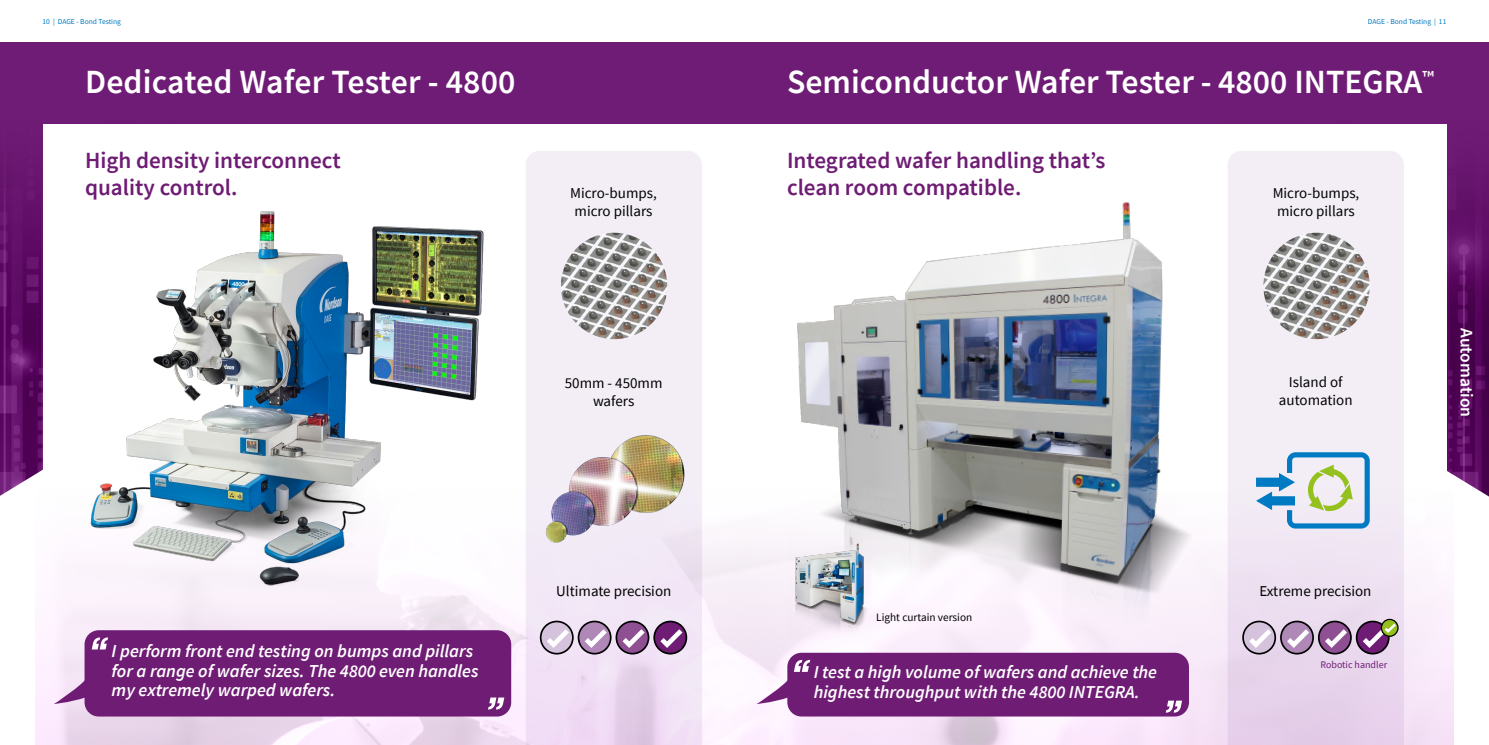
<style>
.page{position:relative;width:1489px;height:745px;background:#fff}
.page>*{position:absolute;margin:0;border:0;box-sizing:border-box;transform-origin:0 0}
.t1{font:600 33.75px "Source Sans Pro";color:#fff}
.t2{font:600 23.12px/26.5px "Source Sans Pro";color:#6f1c75}
.t3{font:italic 600 18.12px/19.8px "Source Sans Pro";color:#fff}
.t4{font:600 17.5px "Source Sans Pro";color:#fff}
.t5{font:15px/18px "Source Sans Pro";color:#000}
.t6{font:11.25px "Source Sans Pro";color:#000}
.t7{font:10px "Source Sans Pro";color:#6f1c75}
.t8{font:7.5px "Source Sans Pro";color:#007ac2}
</style>
<div class="page">
<img style="left:0;top:43px;width:1488px;height:426px">
<div style="left:43px;top:124px;width:1403px;height:620px;background:#fff"></div>
<svg style="left:1447px;top:469px;width:41px;height:275px"></svg>
<svg style="left:35px;top:655px;width:1px;height:89px"></svg>
<img style="left:36px;top:486px;width:1417px;height:258px">
<img style="left:0;top:136px;width:525px;height:519px">
<img style="left:759px;top:202px;width:462px;height:440px">
<svg style="left:525px;top:151px;width:177px;height:593px;background:#f1e8f4"></svg>
<svg style="left:1227px;top:151px;width:176px;height:593px;background:#eee5f2"></svg>
<div style="left:85px;top:629px;width:426px;height:87px;background:#6f1c75;border-radius:14px"></div>
<div style="left:787px;top:652px;width:401px;height:64px;background:#6f1c75;border-radius:14px"></div>
<img style="left:787px;top:531px;width:84px;height:107px">
<img style="left:561px;top:232px;width:106px;height:107px;border-radius:53px">
<img style="left:1263px;top:232px;width:106px;height:107px;border-radius:53px">
<svg style="left:54px;top:637px;width:54px;height:66px"></svg>
<svg style="left:488px;top:697px;width:16px;height:12px"></svg>
<svg style="left:756px;top:651px;width:62px;height:52px"></svg>
<svg style="left:1166px;top:700px;width:15px;height:12px"></svg>
<img style="left:543px;top:432px;width:141px;height:116px">
<svg style="left:1255px;top:452px;width:114px;height:76px;background:#b5cfd8"></svg>
<svg style="left:1280px;top:621px;width:32px;height:32px"></svg>
<div style="left:1279px;top:620px;width:34px;height:34px;border:2px solid #000;border-radius:50%"></div>
<svg style="left:578px;top:621px;width:32px;height:32px"></svg>
<div style="left:577px;top:620px;width:34px;height:34px;border:2px solid #000;border-radius:50%"></div>
<svg style="left:1356px;top:621px;width:32px;height:32px"></svg>
<div style="left:1355px;top:620px;width:34px;height:34px;border:2px solid #000;border-radius:50%"></div>
<svg style="left:654px;top:621px;width:32px;height:32px"></svg>
<div style="left:653px;top:620px;width:34px;height:34px;border:2px solid #000;border-radius:50%"></div>
<svg style="left:655px;top:624px;width:32px;height:26px"></svg>
<svg style="left:1318px;top:621px;width:32px;height:32px"></svg>
<div style="left:1317px;top:620px;width:34px;height:34px;border:2px solid #000;border-radius:50%"></div>
<svg style="left:1319px;top:624px;width:32px;height:26px"></svg>
<svg style="left:616px;top:621px;width:32px;height:32px"></svg>
<div style="left:615px;top:620px;width:34px;height:34px;border:2px solid #000;border-radius:50%"></div>
<svg style="left:617px;top:624px;width:32px;height:26px"></svg>
<svg style="left:1242px;top:621px;width:33px;height:32px"></svg>
<div style="left:1242px;top:620px;width:33px;height:34px;border:2px solid #000;border-radius:50%"></div>
<svg style="left:1244px;top:624px;width:69px;height:26px;background:#bca8c1"></svg>
<svg style="left:540px;top:621px;width:33px;height:32px"></svg>
<div style="left:540px;top:620px;width:33px;height:34px;border:2px solid #000;border-radius:50%"></div>
<svg style="left:542px;top:624px;width:69px;height:26px;background:#bdaac3"></svg>
<div style="left:1380px;top:618px;width:18px;height:18px;border:1px solid #000;border-radius:50%"></div>
<svg style="left:1357px;top:620px;width:41px;height:30px"></svg>
<p class="t8" style="left:43px;top:17px;width:80px">10 | DAGE - Bond Testing</p>
<p class="t8" style="left:1367px;top:17px;width:80px">DAGE - Bond Testing | 11</p>
<h1 class="t1" style="left:85px;top:60px;width:432px">Dedicated Wafer Tester - 4800</h1>
<h1 class="t1" style="left:787px;top:60px;width:648px">Semiconductor Wafer Tester - 4800 INTEGRA<sup>™</sup></h1>
<p class="t2" style="left:85px;top:147px;width:257px">High density interconnect quality control.</p>
<p class="t2" style="left:787px;top:147px;width:320px">Integrated wafer handling that’s clean room compatible.</p>
<p class="t5" style="left:570px;top:184px;width:88px">Micro-bumps, micro pillars</p>
<p class="t5" style="left:1272px;top:183px;width:88px">Micro-bumps, micro pillars</p>
<p class="t5" style="left:564px;top:374px;width:99px;text-align:center">50mm - 450mm wafers</p>
<p class="t5" style="left:1278px;top:372px;width:75px;text-align:center">Island of automation</p>
<p class="t4" style="left:1477px;top:328px;width:90px;rotate:90deg">Automation</p>
<p class="t3" style="left:112px;top:640px;width:368px">I perform front end testing on bumps and pillars for a range of wafer sizes. The 4800 even handles my extremely warped wafers.</p>
<p class="t5" style="left:556px;top:581px;width:117px">Ultimate precision</p>
<p class="t5" style="left:1259px;top:581px;width:113px">Extreme precision</p>
<p class="t6" style="left:876px;top:610px;width:98px">Light curtain version</p>
<p class="t3" style="left:813px;top:661px;width:345px">I test a high volume of wafers and achieve the highest throughput with the 4800 INTEGRA.</p>
<p class="t7" style="left:1320px;top:658px;width:68px">Robotic handler</p>
</div>
